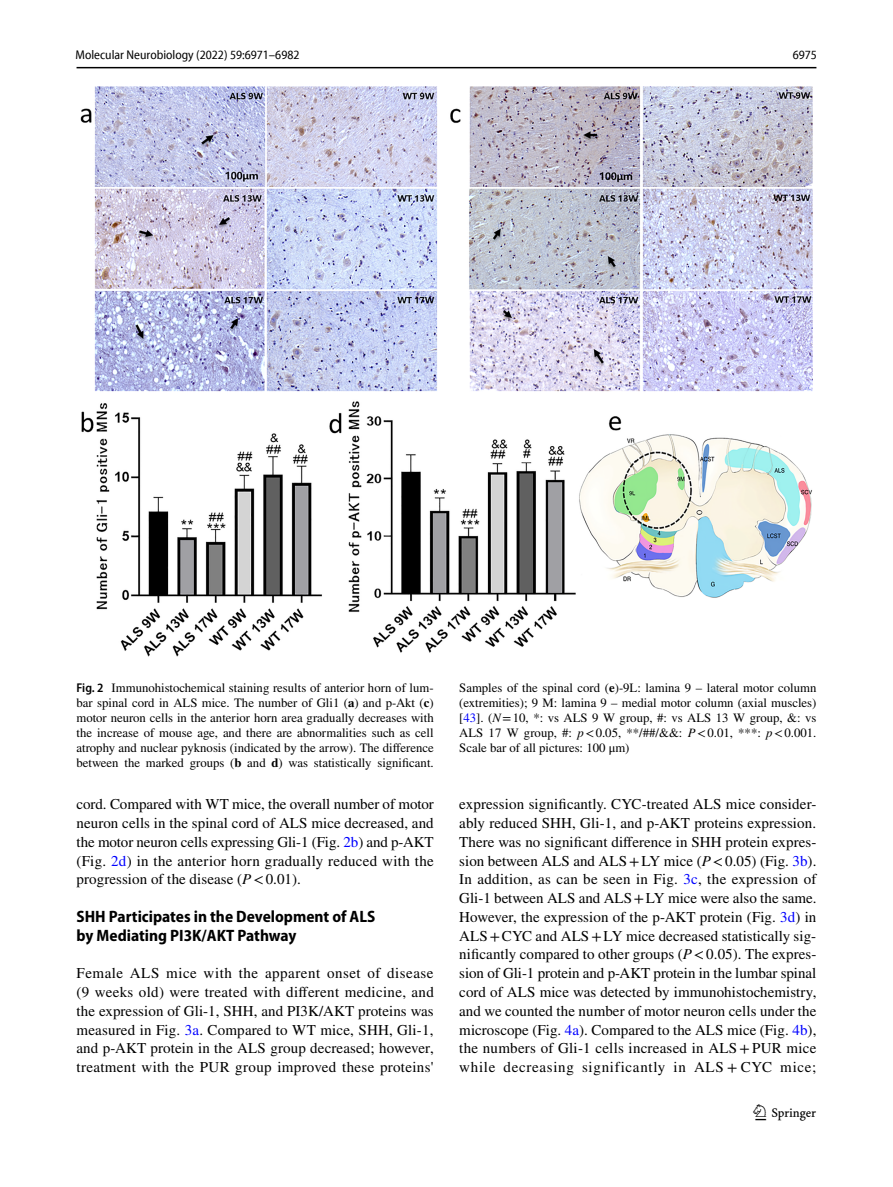
<style>
.page{position:relative;width:893px;height:1187px;background:#fff}
.page>*{position:absolute;margin:0;border:0;box-sizing:border-box;transform-origin:0 0}
.t1{font:22.5px "Springnew Regular 3";color:#000}
.t2{font:700 semi-condensed 16.5px/18.8px "Myriad Pro";color:#000}
.t3{font:15px/18.8px "STIX";letter-spacing:.025em;color:#000;text-align:justify}
.t4{font:12.75px/15px "STIX";color:#000;text-align:justify}
.t5{font:semi-condensed 12.75px "Myriad Pro Unic";color:#000}
.s1{font-family:"Myriad Pro";font-weight:600;font-stretch:semi-condensed}
.s2{font-weight:700}
.s3{color:#00f}
.s4{font-style:italic}
</style>
<div class="page">
<hr style="left:77px;top:67px;width:739px;height:1px;background:#000">
<img style="left:81px;top:87px;width:731px;height:570px">
<p class="t5" style="left:76px;top:50px;width:225px">Molecular Neurobiology (2022) 59:6971–6982</p>
<p class="t5" style="left:793px;top:50px;width:26px">6975</p>
<p class="t4" style="left:77px;top:681px;width:359px"><span class="s1">Fig. 2</span> Immunohistochemical staining results of anterior horn of lum&shy;bar spinal cord in ALS mice. The number of Gli1 (<span class="s2">a</span>) and p-Akt (<span class="s2">c</span>) motor neuron cells in the anterior horn area gradually decreases with the increase of mouse age, and there are abnormalities such as cell atrophy and nuclear pyknosis (indicated by the arrow). The difference between the marked groups (<span class="s2">b</span> and <span class="s2">d</span>) was statistically significant.</p>
<p class="t4" style="left:459px;top:681px;width:359px">Samples of the spinal cord (<span class="s2">e</span>)-9L: lamina 9 – lateral motor column (extremities); 9 M: lamina 9 – medial motor column (axial muscles) [<span class="s3">43</span>]. (<span class="s4">N</span>=10, *: vs ALS 9 W group, #: vs ALS 13 W group, &amp;: vs ALS 17 W group, #: <span class="s4">p</span>&lt;0.05, **/##/&amp;&amp;: <span class="s4">P</span>&lt;0.01, ***: <span class="s4">p</span>&lt;0.001.<br>Scale bar of all pictures: 100 μm)</p>
<p class="t3" style="left:77px;top:796px;width:359px">cord. Compared with WT mice, the overall number of motor neuron cells in the spinal cord of ALS mice decreased, and the motor neuron cells expressing Gli-1 (Fig. <span class="s3">2b</span>) and p-AKT (Fig. <span class="s3">2d</span>) in the anterior horn gradually reduced with the progression of the disease (<span class="s4">P</span>&lt;0.01).</p>
<p class="t2" style="left:77px;top:907px;width:300px">SHH Participates in the Development of ALS by Mediating PI3K/AKT Pathway</p>
<p class="t3" style="left:77px;top:964px;width:359px">Female ALS mice with the apparent onset of disease (9 weeks old) were treated with different medicine, and the expression of Gli-1, SHH, and PI3K/AKT proteins was measured in Fig. <span class="s3">3a</span>. Compared to WT mice, SHH, Gli-1, and p-AKT protein in the ALS group decreased; however, treatment with the PUR group improved these proteins'</p>
<p class="t3" style="left:459px;top:796px;width:359px">expression significantly. CYC-treated ALS mice consider&shy;ably reduced SHH, Gli-1, and p-AKT proteins expression.<br>There was no significant difference in SHH protein expres&shy;sion between ALS and ALS+LY mice (<span class="s4">P</span>&lt;0.05) (Fig. <span class="s3">3b</span>).<br>In addition, as can be seen in Fig. <span class="s3">3c</span>, the expression of Gli-1 between ALS and ALS+LY mice were also the same.<br>However, the expression of the p-AKT protein (Fig. <span class="s3">3d</span>) in ALS+CYC and ALS+LY mice decreased statistically sig&shy;nificantly compared to other groups (<span class="s4">P</span>&lt;0.05). The expres&shy;sion of Gli-1 protein and p-AKT protein in the lumbar spinal cord of ALS mice was detected by immunohistochemistry, and we counted the number of motor neuron cells under the microscope (Fig. <span class="s3">4a</span>). Compared to the ALS mice (Fig. <span class="s3">4b</span>), the numbers of Gli-1 cells increased in ALS+PUR mice while decreasing significantly in ALS + CYC mice;</p>
<h1 class="t1" style="left:755px;top:1104px;width:62px">1 3</h1>
</div>
